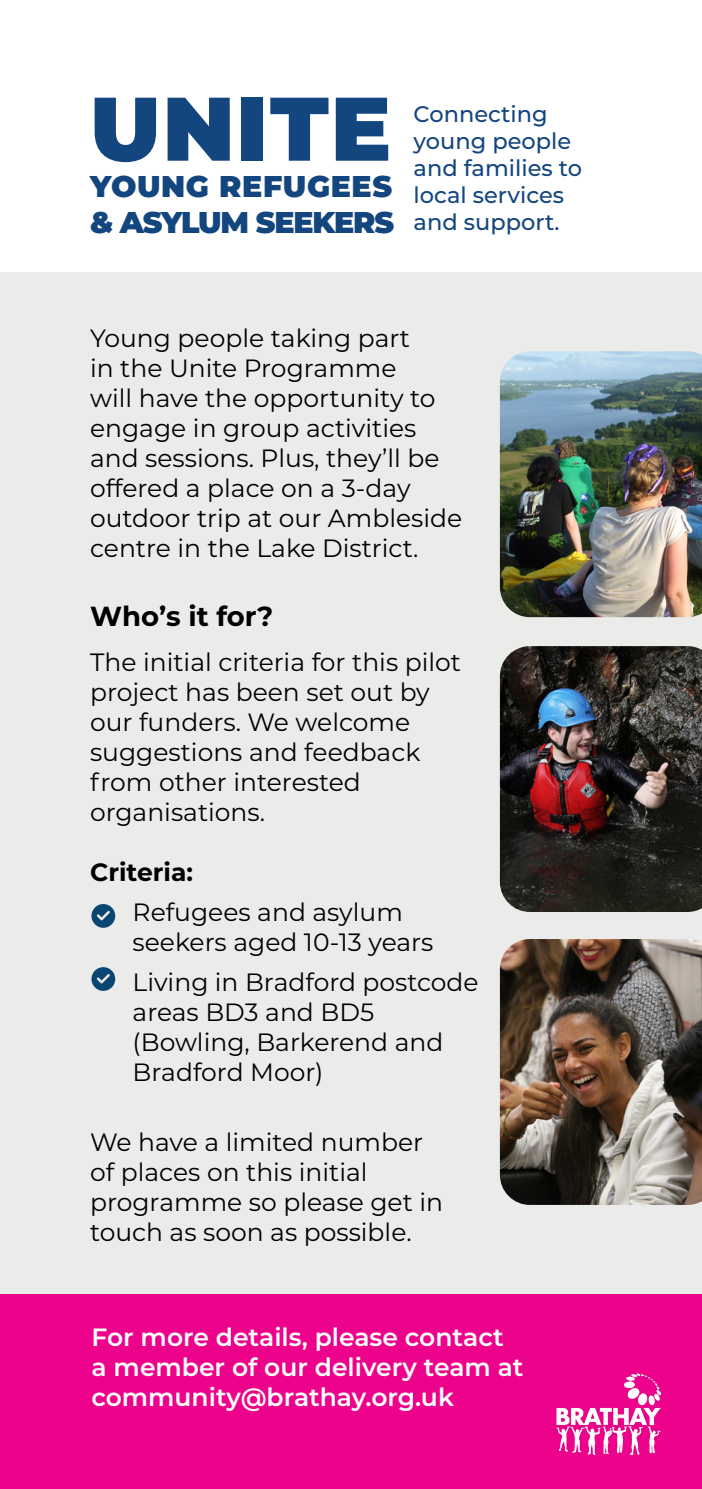
<style>
.page{position:relative;width:702px;height:1489px;background:#fff}
.page>*{position:absolute;margin:0;border:0;box-sizing:border-box;transform-origin:0 0}
.t1{font:900 90px "Montserrat";letter-spacing:.02em;color:#13457f}
.t2{font:900 30px "Montserrat";letter-spacing:-.025em;color:#13457f}
.t3{font:900 30px "Montserrat";letter-spacing:.02em;color:#13457f}
.t4{font:700 27.5px "Montserrat";color:#000001}
.t5{font:25px/30px "Montserrat";color:#000001}
.t6{font:600 25px/30px "Montserrat";color:#fff}
.t7{font:700 25px "Montserrat";color:#000001}
.t8{font:500 22.5px/27px "Montserrat";color:#13457f}
</style>
<div class="page">
<div style="left:0;top:273px;width:702px;height:1020px;background:#ebebea"></div>
<div style="left:0;top:1293px;width:702px;height:195px;background:#ed028c"></div>
<img style="left:500px;top:351px;width:202px;height:266px">
<img style="left:500px;top:646px;width:202px;height:266px">
<img style="left:500px;top:939px;width:202px;height:265px">
<svg style="left:91px;top:904px;width:24px;height:23px"></svg>
<svg style="left:91px;top:967px;width:24px;height:23px"></svg>
<img style="left:556px;top:1373px;width:104px;height:81px">
<p class="t1" style="left:90px;top:61px;width:303px">UNITE</p>
<p class="t3" style="left:90px;top:163px;width:303px">YOUNG REFUGEES</p>
<p class="t2" style="left:90px;top:199px;width:305px">&amp; ASYLUM SEEKERS</p>
<p class="t8" style="left:413px;top:99px;width:170px">Connecting young people and families to local services and support.</p>
<p class="t5" style="left:90px;top:322px;width:373px">Young people taking part<br>in the Unite Programme<br>will have the opportunity to engage in group activities and sessions. Plus, they’ll be offered a place on a 3-day outdoor trip at our Ambleside centre in the Lake District.</p>
<p class="t4" style="left:90px;top:596px;width:185px">Who’s it for?</p>
<p class="t5" style="left:90px;top:646px;width:372px">The initial criteria for this pilot project has been set out by our funders. We welcome suggestions and feedback from other interested organisations.</p>
<p class="t7" style="left:90px;top:854px;width:104px">Criteria:</p>
<p class="t5" style="left:133px;top:896px;width:302px">Refugees and asylum seekers aged 10-13 years</p>
<p class="t5" style="left:133px;top:966px;width:347px">Living in Bradford postcode areas BD3 and BD5 (Bowling, Barkerend and<br>Bradford Moor)</p>
<p class="t5" style="left:90px;top:1126px;width:354px">We have a limited number of places on this initial programme so please get in touch as soon as possible.</p>
<p class="t6" style="left:91px;top:1320px;width:433px">For more details, please contact a member of our delivery team at community@brathay.org.uk</p>
</div>
